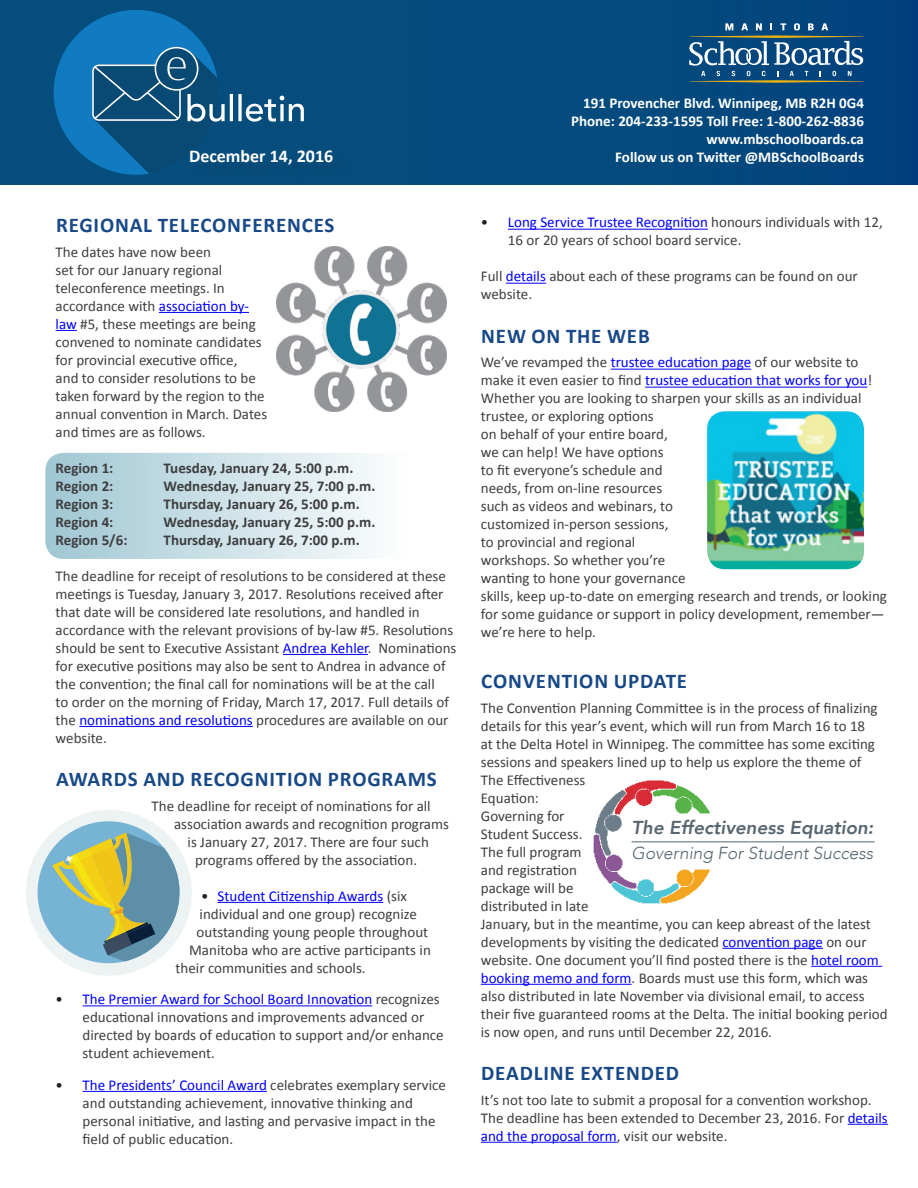
<style>
.page{position:relative;width:918px;height:1188px;background:#fff}
.page>*{position:absolute;margin:0;border:0;box-sizing:border-box;transform-origin:0 0}
.t1{font:700 21px "Calibri";letter-spacing:.04em;color:#184987}
.t2{font:italic 800 18.75px "Avenir";color:#576671}
.t3{font:700 18px "Calibri";color:#fff}
.t4{font:italic 300 17.4px "Avenir";color:#576671}
.t5{font:15px/18px "Calibri";color:#3e3e3f}
.t6{font:700 15px "Calibri";color:#3e3e3f}
.t7{font:700 15px "Calibri";color:#fff}
.t8{font:15px "Calibri";color:#00f}
.s1{color:#00f}
.s2{color:#231f20}
.s3{color:#3e3e3f}
</style>
<div class="page">
<div style="left:45px;top:453px;width:400px;height:106px;background:linear-gradient(to right,#a0c7d4,#fff);border-radius:18px"></div>
<img style="left:593px;top:780px;width:144px;height:124px">
<hr style="left:632px;top:841px;width:243px;height:1px;background:#576671">
<hr style="left:159px;top:312px;width:90px;height:1px;background:#00f">
<svg style="left:56px;top:330px;width:21px;height:1px"></svg>
<hr style="left:283px;top:654px;width:85px;height:1px;background:#00f">
<hr style="left:79px;top:726px;width:174px;height:1px;background:#00f">
<hr style="left:218px;top:902px;width:165px;height:1px;background:#00f">
<hr style="left:83px;top:1005px;width:289px;height:1px;background:#00f">
<hr style="left:83px;top:1091px;width:184px;height:1px;background:#00f">
<hr style="left:508px;top:229px;width:200px;height:1px;background:#00f">
<hr style="left:506px;top:283px;width:40px;height:1px;background:#00f">
<hr style="left:611px;top:369px;width:140px;height:1px;background:#00f">
<hr style="left:645px;top:387px;width:222px;height:1px;background:#00f">
<hr style="left:722px;top:948px;width:101px;height:1px;background:#00f">
<hr style="left:811px;top:966px;width:71px;height:1px;background:#00f">
<hr style="left:481px;top:984px;width:151px;height:1px;background:#00f">
<hr style="left:848px;top:1124px;width:40px;height:1px;background:#00f">
<hr style="left:481px;top:1142px;width:136px;height:1px;background:#00f">
<div style="left:0;top:0;width:918px;height:185px;background:#034c7d"></div>
<div style="left:54px;top:10px;width:165px;height:165px;background:#107bc1;border-radius:50%"></div>
<svg style="left:92px;top:47px;width:212px;height:128px"></svg>
<div style="left:193px;top:153px;width:158px;height:29px;background:#054c7b"></div>
<svg style="left:689px;top:23px;width:175px;height:60px"></svg>
<img style="left:276px;top:247px;width:171px;height:164px">
<svg style="left:26px;top:810px;width:166px;height:166px"></svg>
<img style="left:707px;top:411px;width:157px;height:158px">
<p class="t7" style="left:583px;top:93px;width:282px">191 Provencher Blvd. Winnipeg, MB R2H 0G4</p>
<p class="t7" style="left:571px;top:111px;width:294px">Phone: 204-233-1595 Toll Free: 1-800-262-8836</p>
<p class="t7" style="left:707px;top:129px;width:159px">www.mbschoolboards.ca</p>
<p class="t3" style="left:189px;top:144px;width:146px">December 14, 2016</p>
<p class="t7" style="left:615px;top:147px;width:250px">Follow us on Twitter @MBSchoolBoards</p>
<p class="t1" style="left:56px;top:212px;width:280px">REGIONAL TELECONFERENCES</p>
<p class="t5" style="left:56px;top:243px;width:213px">The dates have now been<br>set for our January regional teleconference meetings. In accordance with <span class="s1">association by&shy;law</span> #5, these meetings are being convened to nominate candidates for provincial executive office,<br>and to consider resolutions to be taken forward by the region to the annual convention in March. Dates and times are as follows.</p>
<p class="t6" style="left:56px;top:458px;width:59px">Region 1:</p>
<p class="t6" style="left:164px;top:458px;width:191px">Tuesday, January 24, 5:00 p.m.</p>
<p class="t6" style="left:56px;top:476px;width:59px">Region 2:</p>
<p class="t6" style="left:164px;top:476px;width:213px">Wednesday, January 25, 7:00 p.m.</p>
<p class="t6" style="left:56px;top:494px;width:59px">Region 3:</p>
<p class="t6" style="left:164px;top:494px;width:198px">Thursday, January 26, 5:00 p.m.</p>
<p class="t6" style="left:56px;top:512px;width:59px">Region 4:</p>
<p class="t6" style="left:164px;top:512px;width:213px">Wednesday, January 25, 5:00 p.m.</p>
<p class="t6" style="left:56px;top:530px;width:73px">Region 5/6:</p>
<p class="t6" style="left:164px;top:530px;width:198px">Thursday, January 26, 7:00 p.m.</p>
<p class="t5" style="left:56px;top:567px;width:402px">The deadline for receipt of resolutions to be considered at these meetings is Tuesday, January 3, 2017. Resolutions received after that date will be considered late resolutions, and handled in accordance with the relevant provisions of by-law #5. Resolutions should be sent to Executive Assistant <span class="s1">Andrea Kehler</span>. Nominations for executive positions may also be sent to Andrea in advance of the convention; the final call for nominations will be at the call<br>to order on the morning of Friday, March 17, 2017. Full details of the <span class="s1">nominations and resolutions</span> procedures are available on our website.</p>
<p class="t1" style="left:56px;top:766px;width:382px">AWARDS AND RECOGNITION PROGRAMS</p>
<p class="t5" style="left:152px;top:797px;width:281px">The deadline for receipt of nominations for all</p>
<p class="t5" style="left:174px;top:815px;width:276px">association awards and recognition programs</p>
<p class="t5" style="left:188px;top:833px;width:243px">is January 27, 2017. There are four such</p>
<p class="t5" style="left:195px;top:851px;width:224px">programs offered by the association.</p>
<p class="t8" style="left:201px;top:886px;width:207px"><span class="s2">•</span> Student Citizenship Awards <span class="s3">(six</span></p>
<p class="t5" style="left:200px;top:905px;width:219px">individual and one group) recognize</p>
<p class="t5" style="left:197px;top:923px;width:233px">outstanding young people throughout</p>
<p class="t5" style="left:189px;top:941px;width:243px">Manitoba who are active participants in</p>
<p class="t5" style="left:176px;top:959px;width:192px">their communities and schools.</p>
<p class="t5" style="left:83px;top:990px;width:363px;text-indent:-27px"><span class="s2">•</span> <span class="s1">The Premier Award for School Board Innovation</span> recognizes educational innovations and improvements advanced or directed by boards of education to support and/or enhance student achievement.</p>
<p class="t5" style="left:83px;top:1076px;width:365px;text-indent:-27px"><span class="s2">•</span> <span class="s1">The Presidents’ Council Award</span> celebrates exemplary service and outstanding achievement, innovative thinking and personal initiative, and lasting and pervasive impact in the field of public education.</p>
<p class="t5" style="left:508px;top:214px;width:377px;text-indent:-27px"><span class="s2">•</span> <span class="s1">Long Service Trustee Recognition</span> honours individuals with 12,<br>16 or 20 years of school board service.</p>
<p class="t5" style="left:481px;top:268px;width:378px">Full <span class="s1">details</span> about each of these programs can be found on our website.</p>
<p class="t1" style="left:481px;top:322px;width:170px">NEW ON THE WEB</p>
<p class="t5" style="left:481px;top:354px;width:408px">We’ve revamped the <span class="s1">trustee education page</span> of our website to make it even easier to find <span class="s1">trustee education that works for you</span>!<br>Whether you are looking to sharpen your skills as an individual trustee, or exploring options<br>on behalf of your entire board,<br>we can help! We have options<br>to fit everyone’s schedule and<br>needs, from on-line resources<br>such as videos and webinars, to<br>customized in-person sessions,<br>to provincial and regional<br>workshops. So whether you’re<br>wanting to hone your governance<br>skills, keep up-to-date on emerging research and trends, or looking for some guidance or support in policy development, remember— we’re here to help.</p>
<p class="t1" style="left:481px;top:667px;width:207px">CONVENTION UPDATE</p>
<p class="t5" style="left:481px;top:699px;width:408px">The Convention Planning Committee is in the process of finalizing details for this year’s event, which will run from March 16 to 18<br>at the Delta Hotel in Winnipeg. The committee has some exciting sessions and speakers lined up to help us explore the theme of The Effectiveness<br>Equation:<br>Governing for<br>Student Success.<br>The full program<br>and registration<br>package will be<br>distributed in late<br>January, but in the meantime, you can keep abreast of the latest developments by visiting the dedicated <span class="s1">convention page</span> on our website. One document you’ll find posted there is the <span class="s1">hotel room booking memo and form</span>. Boards must use this form, which was also distributed in late November via divisional email, to access their five guaranteed rooms at the Delta. The initial booking period is now open, and runs until December 22, 2016.</p>
<p class="t1" style="left:481px;top:1059px;width:199px">DEADLINE EXTENDED</p>
<p class="t5" style="left:481px;top:1091px;width:408px">It’s not too late to submit a proposal for a convention workshop.<br>The deadline has been extended to December 23, 2016. For <span class="s1">details and the proposal form</span>, visit our website.</p>
<p class="t2" style="left:632px;top:817px;width:243px">The Effectiveness Equation:</p>
<p class="t4" style="left:632px;top:843px;width:243px">Governing For Student Success</p>
</div>
